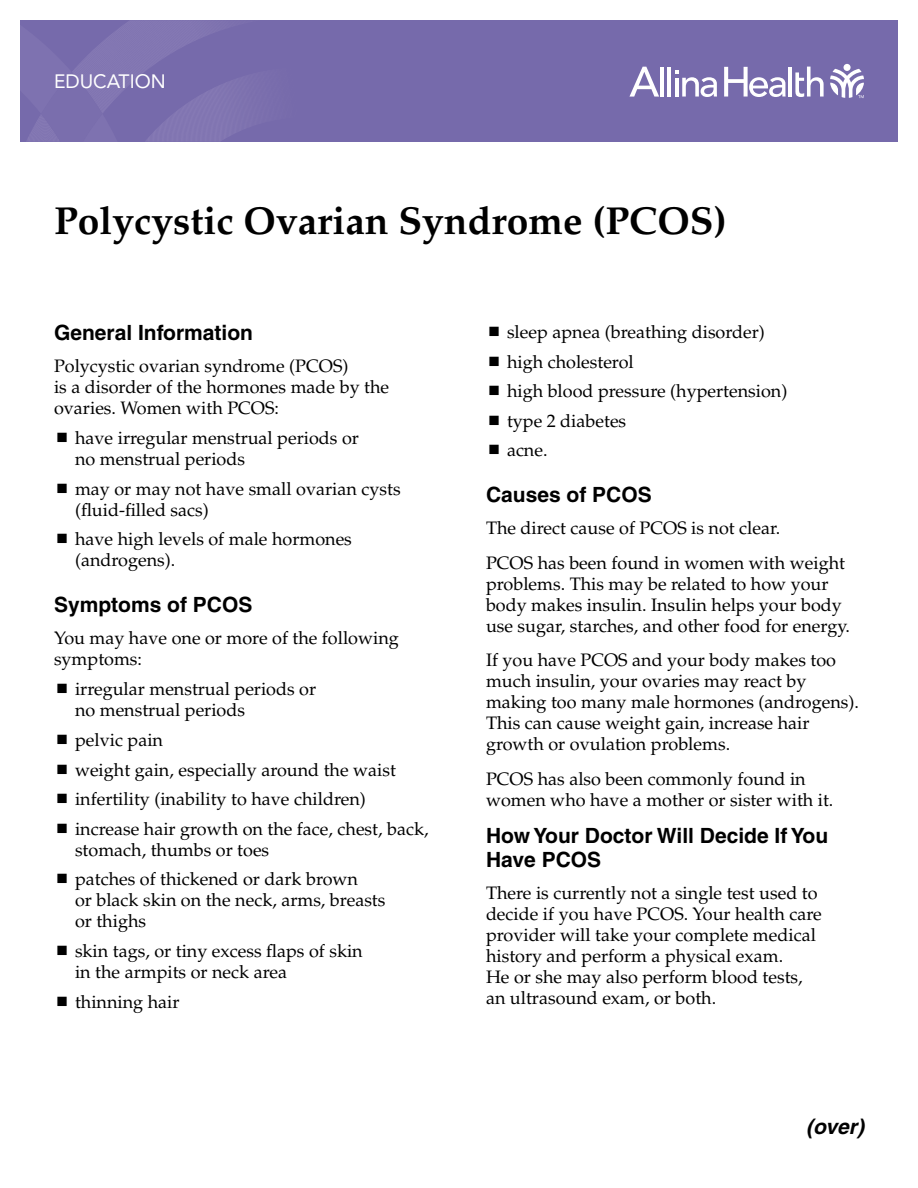
<style>
.page{position:relative;width:918px;height:1188px;background:#fff}
.page>*{position:absolute;margin:0;border:0;box-sizing:border-box;transform-origin:0 0}
.t1{font:700 39px "Palatino";color:#000}
.t2{font:700 21px/24px "Helvetica";color:#000}
.t3{font:italic 700 21px "Helvetica";color:#000}
.t4{font:19.2px "Avenir LT Std";color:#fff}
.t5{font:18px/21px "Palatino";color:#000}
</style>
<div class="page">
<div style="left:20px;top:20px;width:878px;height:122px;background:#766aab"></div>
<svg style="left:27px;top:20px;width:218px;height:122px"></svg>
<svg style="left:830px;top:69px;width:34px;height:29px"></svg>
<div style="left:844px;top:64px;width:7px;height:7px;background:#fff;border-radius:50%"></div>
<hr style="left:660px;top:67px;width:4px;height:30px;background:#fff">
<hr style="left:667px;top:67px;width:4px;height:30px;background:#fff">
<hr style="left:789px;top:67px;width:3px;height:30px;background:#fff">
<svg style="left:795px;top:67px;width:29px;height:30px"></svg>
<svg style="left:675px;top:71px;width:42px;height:26px"></svg>
<svg style="left:629px;top:67px;width:30px;height:30px"></svg>
<svg style="left:724px;top:67px;width:62px;height:30px"></svg>
<p class="t4" style="left:54px;top:70px;width:113px">EDUCATION</p>
<h1 class="t1" style="left:54px;top:198px;width:674px">Polycystic Ovarian Syndrome (PCOS)</h1>
<p class="t2" style="left:54px;top:321px;width:201px">General Information</p>
<p class="t5" style="left:54px;top:356px;width:337px">Polycystic ovarian syndrome (PCOS)<br>is a disorder of the hormones made by the ovaries. Women with PCOS:</p>
<p class="t5" style="left:75px;top:428px;width:285px">have irregular menstrual periods or no menstrual periods</p>
<p class="t5" style="left:75px;top:478px;width:327px">may or may not have small ovarian cysts (fluid-filled sacs)</p>
<p class="t5" style="left:75px;top:529px;width:278px">have high levels of male hormones (androgens).</p>
<p class="t2" style="left:54px;top:593px;width:200px">Symptoms of PCOS</p>
<p class="t5" style="left:54px;top:628px;width:346px">You may have one or more of the following symptoms:</p>
<p class="t5" style="left:75px;top:679px;width:243px">irregular menstrual periods or no menstrual periods</p>
<p class="t5" style="left:75px;top:725px;width:355px;line-height:29.7px">pelvic pain<br>weight gain, especially around the waist infertility (inability to have children) increase hair growth on the face, chest, back,</p>
<p class="t5" style="left:75px;top:835px;width:285px;line-height:29.7px">stomach, thumbs or toes<br>patches of thickened or dark brown</p>
<p class="t5" style="left:75px;top:890px;width:312px">or black skin on the neck, arms, breasts or thighs</p>
<p class="t5" style="left:75px;top:941px;width:289px">skin tags, or tiny excess flaps of skin in the armpits or neck area</p>
<p class="t5" style="left:75px;top:992px;width:106px">thinning hair</p>
<p class="t5" style="left:507px;top:317px;width:282px;line-height:29.7px">sleep apnea (breathing disorder) high cholesterol<br>high blood pressure (hypertension) type 2 diabetes<br>acne.</p>
<p class="t2" style="left:486px;top:483px;width:167px">Causes of PCOS</p>
<p class="t5" style="left:486px;top:511px;width:361px;line-height:34.5px">The direct cause of PCOS is not clear.<br>PCOS has been found in women with weight</p>
<p class="t5" style="left:486px;top:574px;width:365px">problems. This may be related to how your body makes insulin. Insulin helps your body use sugar, starches, and other food for energy.</p>
<p class="t5" style="left:486px;top:650px;width:374px">If you have PCOS and your body makes too much insulin, your ovaries may react by making too many male hormones (androgens).<br>This can cause weight gain, increase hair growth or ovulation problems.</p>
<p class="t5" style="left:486px;top:769px;width:349px">PCOS has also been commonly found in women who have a mother or sister with it.</p>
<p class="t2" style="left:486px;top:824px;width:344px">How Your Doctor Will Decide If You<br>Have PCOS</p>
<p class="t5" style="left:486px;top:883px;width:337px">There is currently not a single test used to decide if you have PCOS. Your health care provider will take your complete medical history and perform a physical exam.<br>He or she may also perform blood tests, an ultrasound exam, or both.</p>
<p class="t3" style="left:806px;top:1114px;width:59px">(over)</p>
</div>
